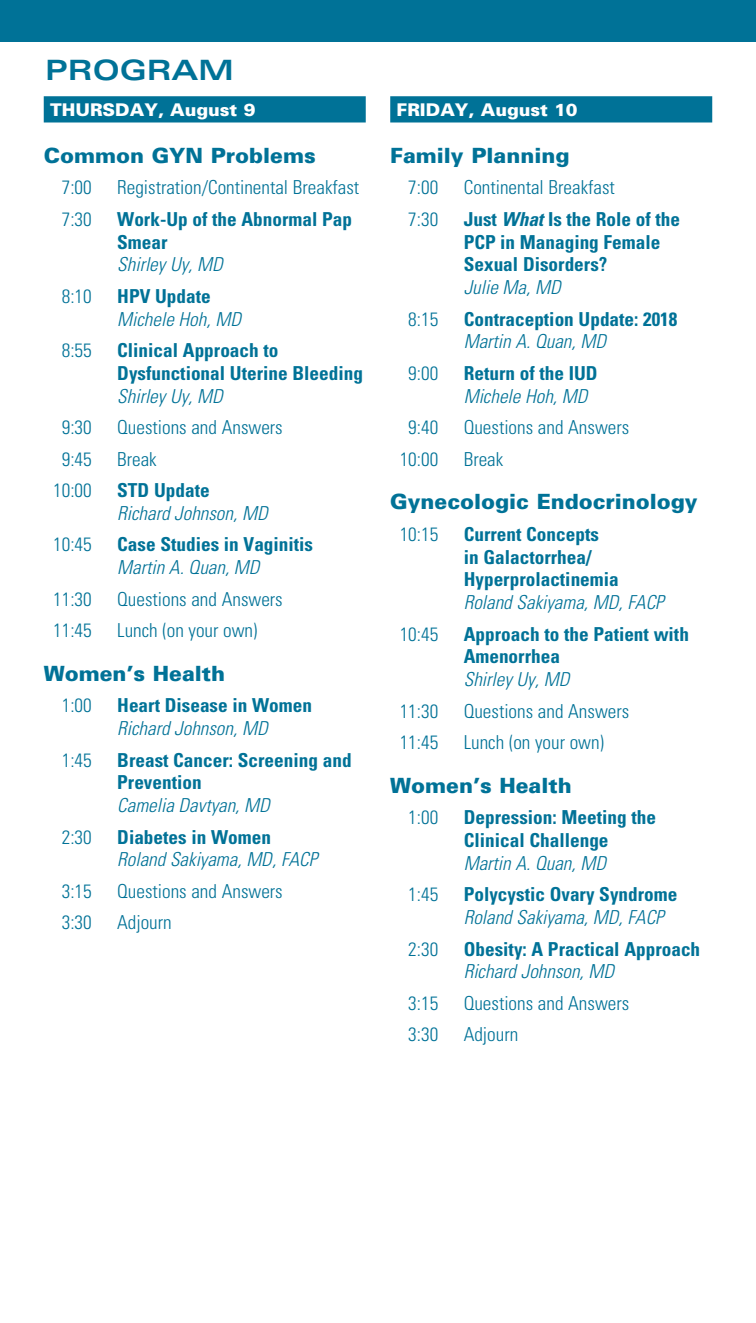
<style>
.page{position:relative;width:756px;height:1323px;background:#fff}
.page>*{position:absolute;margin:0;border:0;box-sizing:border-box;transform-origin:0 0}
.heads{font:700 expanded 28px "Univers";color:#007297}
.minicourses{font:900 21px "Univers";color:#007297}
.prg_txt{font:700 condensed 19.25px/22.8px "Univers";color:#007297}
.prg_txt-2{font:300 condensed 19.25px "Univers";color:#007297}
.prg_speaker{font:italic 300 condensed 19.25px "Univers";color:#007297}
.date_bars{font:900 17.5px "Univers";color:#fff}
.s1{font-style:italic}
</style>
<div class="page">
<div style="left:44px;top:96px;width:322px;height:26px;background:#007297"></div>
<div style="left:390px;top:96px;width:322px;height:26px;background:#007297"></div>
<div style="left:0;top:0;width:756px;height:42px;background:#007297"></div>
<p class="heads" style="left:45px;top:54px;width:190px">PROGRAM</p>
<p class="date_bars" style="left:50px;top:98px;width:207px">THURSDAY, August 9</p>
<p class="minicourses" style="left:44px;top:142px;width:274px">Common GYN Problems</p>
<p class="prg_txt-2" style="left:62px;top:176px;width:31px">7:00</p>
<p class="prg_txt-2" style="left:117px;top:176px;width:244px">Registration/Continental Breakfast</p>
<p class="prg_txt-2" style="left:62px;top:207px;width:31px">7:30</p>
<p class="prg_txt" style="left:117px;top:207px;width:236px">Work-Up of the Abnormal Pap<br>Smear</p>
<p class="prg_speaker" style="left:117px;top:253px;width:107px">Shirley Uy, MD</p>
<p class="prg_txt-2" style="left:62px;top:284px;width:31px">8:10</p>
<p class="prg_txt" style="left:117px;top:284px;width:95px">HPV Update</p>
<p class="prg_speaker" style="left:117px;top:307px;width:125px">Michele Hoh, MD</p>
<p class="prg_txt-2" style="left:62px;top:339px;width:31px">8:55</p>
<p class="prg_txt" style="left:117px;top:338px;width:247px">Clinical Approach to<br>Dysfunctional Uterine Bleeding</p>
<p class="prg_speaker" style="left:117px;top:384px;width:107px">Shirley Uy, MD</p>
<p class="prg_txt-2" style="left:62px;top:416px;width:31px">9:30</p>
<p class="prg_txt-2" style="left:117px;top:416px;width:167px">Questions and Answers</p>
<p class="prg_txt-2" style="left:62px;top:447px;width:31px">9:45</p>
<p class="prg_txt-2" style="left:117px;top:447px;width:41px">Break</p>
<p class="prg_txt-2" style="left:53px;top:479px;width:40px">10:00</p>
<p class="prg_txt" style="left:117px;top:478px;width:94px">STD Update</p>
<p class="prg_speaker" style="left:117px;top:501px;width:152px">Richard Johnson, MD</p>
<p class="prg_txt-2" style="left:53px;top:533px;width:40px">10:45</p>
<p class="prg_txt" style="left:117px;top:533px;width:197px">Case Studies in Vaginitis</p>
<p class="prg_speaker" style="left:117px;top:556px;width:144px">Martin A. Quan, MD</p>
<p class="prg_txt-2" style="left:53px;top:587px;width:40px">11:30</p>
<p class="prg_txt-2" style="left:117px;top:587px;width:167px">Questions and Answers</p>
<p class="prg_txt-2" style="left:53px;top:619px;width:40px">11:45</p>
<p class="prg_txt-2" style="left:117px;top:619px;width:142px">Lunch (on your own)</p>
<p class="minicourses" style="left:44px;top:660px;width:183px">Women’s Health</p>
<p class="prg_txt-2" style="left:62px;top:694px;width:31px">1:00</p>
<p class="prg_txt" style="left:117px;top:694px;width:196px">Heart Disease in Women</p>
<p class="prg_speaker" style="left:117px;top:717px;width:152px">Richard Johnson, MD</p>
<p class="prg_txt-2" style="left:62px;top:748px;width:31px">1:45</p>
<p class="prg_txt" style="left:117px;top:748px;width:236px">Breast Cancer: Screening and<br>Prevention</p>
<p class="prg_speaker" style="left:117px;top:794px;width:154px">Camelia Davtyan, MD</p>
<p class="prg_txt-2" style="left:62px;top:825px;width:31px">2:30</p>
<p class="prg_txt" style="left:117px;top:825px;width:155px">Diabetes in Women</p>
<p class="prg_speaker" style="left:117px;top:848px;width:202px">Roland Sakiyama, MD, FACP</p>
<p class="prg_txt-2" style="left:62px;top:879px;width:31px">3:15</p>
<p class="prg_txt-2" style="left:117px;top:879px;width:167px">Questions and Answers</p>
<p class="prg_txt-2" style="left:62px;top:911px;width:31px">3:30</p>
<p class="prg_txt-2" style="left:117px;top:911px;width:56px">Adjourn</p>
<p class="date_bars" style="left:397px;top:98px;width:183px">FRIDAY, August 10</p>
<p class="minicourses" style="left:390px;top:142px;width:181px">Family Planning</p>
<p class="prg_txt-2" style="left:408px;top:176px;width:31px">7:00</p>
<p class="prg_txt-2" style="left:464px;top:176px;width:153px">Continental Breakfast</p>
<p class="prg_txt-2" style="left:408px;top:207px;width:31px">7:30</p>
<p class="prg_txt" style="left:464px;top:207px;width:218px">Just <span class="s1">What</span> Is the Role of the<br>PCP in Managing Female<br>Sexual Disorders?</p>
<p class="prg_speaker" style="left:464px;top:276px;width:99px">Julie Ma, MD</p>
<p class="prg_txt-2" style="left:408px;top:307px;width:31px">8:15</p>
<p class="prg_txt" style="left:464px;top:307px;width:215px">Contraception Update: 2018</p>
<p class="prg_speaker" style="left:464px;top:330px;width:144px">Martin A. Quan, MD</p>
<p class="prg_txt-2" style="left:408px;top:361px;width:31px">9:00</p>
<p class="prg_txt" style="left:464px;top:361px;width:135px">Return of the IUD</p>
<p class="prg_speaker" style="left:464px;top:384px;width:125px">Michele Hoh, MD</p>
<p class="prg_txt-2" style="left:408px;top:416px;width:31px">9:40</p>
<p class="prg_txt-2" style="left:464px;top:416px;width:167px">Questions and Answers</p>
<p class="prg_txt-2" style="left:400px;top:447px;width:40px">10:00</p>
<p class="prg_txt-2" style="left:464px;top:447px;width:41px">Break</p>
<p class="minicourses" style="left:390px;top:489px;width:309px">Gynecologic Endocrinology</p>
<p class="prg_txt-2" style="left:400px;top:522px;width:40px">10:15</p>
<p class="prg_txt" style="left:464px;top:522px;width:157px">Current Concepts<br>in Galactorrhea/<br>Hyperprolactinemia</p>
<p class="prg_speaker" style="left:464px;top:591px;width:202px">Roland Sakiyama, MD, FACP</p>
<p class="prg_txt-2" style="left:400px;top:622px;width:40px">10:45</p>
<p class="prg_txt" style="left:464px;top:622px;width:227px">Approach to the Patient with<br>Amenorrhea</p>
<p class="prg_speaker" style="left:464px;top:668px;width:107px">Shirley Uy, MD</p>
<p class="prg_txt-2" style="left:400px;top:699px;width:40px">11:30</p>
<p class="prg_txt-2" style="left:464px;top:699px;width:167px">Questions and Answers</p>
<p class="prg_txt-2" style="left:400px;top:731px;width:40px">11:45</p>
<p class="prg_txt-2" style="left:464px;top:731px;width:142px">Lunch (on your own)</p>
<p class="minicourses" style="left:390px;top:772px;width:183px">Women’s Health</p>
<p class="prg_txt-2" style="left:408px;top:806px;width:31px">1:00</p>
<p class="prg_txt" style="left:464px;top:806px;width:194px">Depression: Meeting the<br>Clinical Challenge</p>
<p class="prg_speaker" style="left:464px;top:851px;width:144px">Martin A. Quan, MD</p>
<p class="prg_txt-2" style="left:408px;top:883px;width:31px">1:45</p>
<p class="prg_txt" style="left:464px;top:883px;width:215px">Polycystic Ovary Syndrome</p>
<p class="prg_speaker" style="left:464px;top:906px;width:202px">Roland Sakiyama, MD, FACP</p>
<p class="prg_txt-2" style="left:408px;top:937px;width:31px">2:30</p>
<p class="prg_txt" style="left:464px;top:937px;width:238px">Obesity: A Practical Approach</p>
<p class="prg_speaker" style="left:464px;top:960px;width:152px">Richard Johnson, MD</p>
<p class="prg_txt-2" style="left:408px;top:991px;width:31px">3:15</p>
<p class="prg_txt-2" style="left:464px;top:991px;width:167px">Questions and Answers</p>
<p class="prg_txt-2" style="left:408px;top:1023px;width:31px">3:30</p>
<p class="prg_txt-2" style="left:464px;top:1023px;width:56px">Adjourn</p>
</div>
